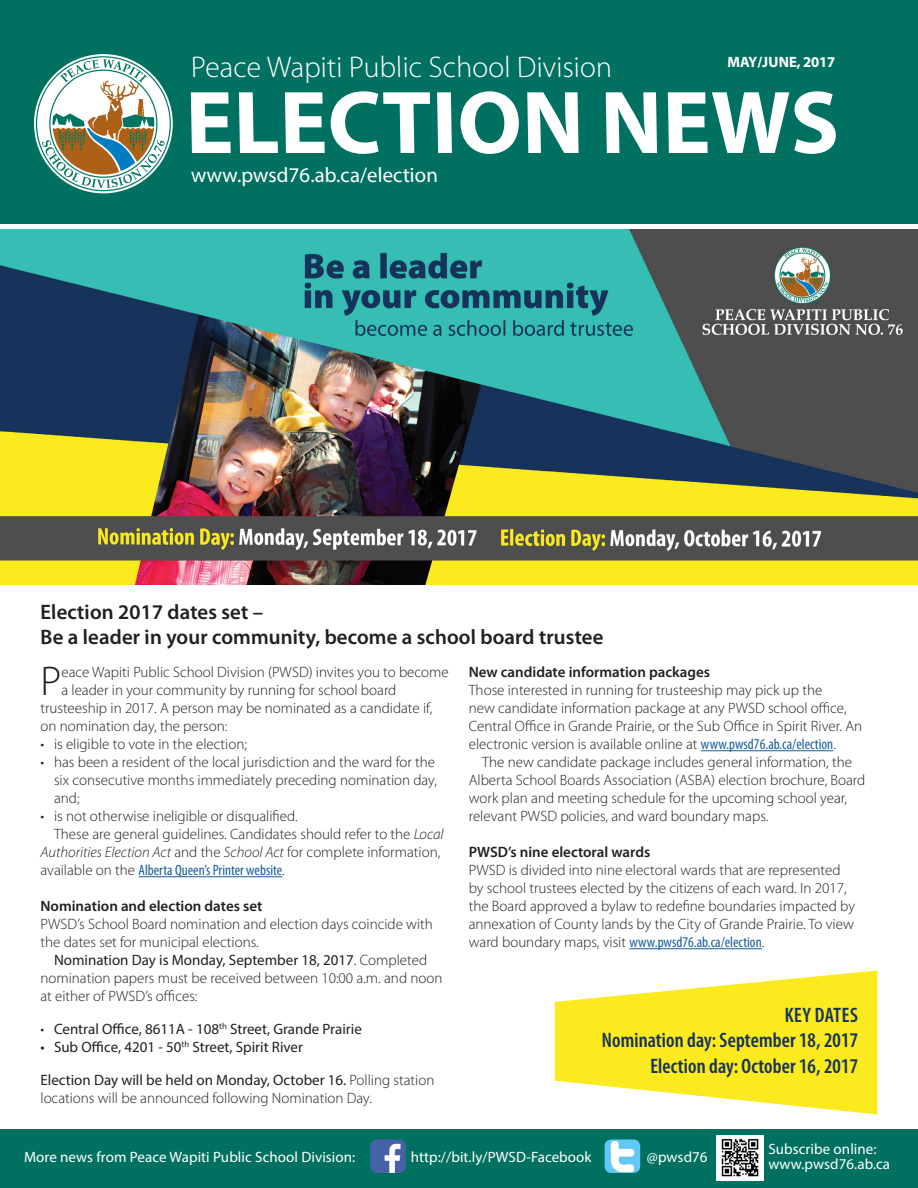
<style>
.page{position:relative;width:918px;height:1188px;background:#fff}
.page>*{position:absolute;margin:0;border:0;box-sizing:border-box;transform-origin:0 0}
.t1{font:700 90px "Myriad Pro";color:#fff}
.Body{font:300 41.7px "Myriad Pro";color:#231f20}
.t2{font:300 30px "Myriad Pro";color:#fff}
.t3{font:600 21px/25.2px "Myriad Pro";color:#231f20}
.t4{font:600 condensed 21px "Myriad Pro";color:#17335b}
.t5{font:21px "Myriad Pro";color:#fff}
.Body-2{font:300 15px/18px "Myriad Pro";color:#231f20}
.t6{font:15px "Myriad Pro";letter-spacing:.005em;color:#fff}
.Body-3{font:15px "Myriad Pro";color:#231f20}
.t7{font:700 15px "Myriad Pro";color:#fff}
.s1{font-weight:600}
.s2{font-weight:400;font-stretch:condensed;color:#175d9e}
.s3{font-style:italic}
.s4{font-weight:400}
.s5{font-weight:300}
</style>
<div class="page">
<svg style="left:555px;top:970px;width:323px;height:144px;fill:#fbea1e"></svg>
<img style="left:0;top:229px;width:918px;height:356px">
<div style="left:0;top:0;width:918px;height:224px;background:#007161"></div>
<hr style="left:138px;top:876px;width:144px;height:1px;background:#175d9e">
<svg style="left:34px;top:54px;width:139px;height:139px"></svg>
<svg style="left:37px;top:57px;width:133px;height:134px"></svg>
<svg style="left:42px;top:59px;width:123px;height:129px"></svg>
<div style="left:0;top:1130px;width:918px;height:58px;background:#007161"></div>
<img style="left:370px;top:1139px;width:36px;height:34px">
<img style="left:605px;top:1139px;width:35px;height:34px">
<img style="left:716px;top:1135px;width:48px;height:45px">
<hr style="left:701px;top:750px;width:132px;height:1px;background:#175d9e">
<hr style="left:629px;top:948px;width:133px;height:1px;background:#175d9e">
<p class="t2" style="left:191px;top:50px;width:423px">Peace Wapiti Public School Division</p>
<p class="t7" style="left:728px;top:52px;width:110px">MAY/JUNE, 2017</p>
<p class="t1" style="left:186px;top:64px;width:657px">ELECTION NEWS</p>
<p class="t5" style="left:191px;top:162px;width:249px">www.pwsd76.ab.ca/election</p>
<p class="t3" style="left:40px;top:599px;width:565px">Election 2017 dates set –<br>Be a leader in your community, become a school board trustee</p>
<p class="Body" style="left:40px;top:658px;width:22px">P</p>
<p class="Body-2" style="left:61px;top:664px;width:389px">eace Wapiti Public School Division (PWSD) invites you to become</p>
<p class="Body-2" style="left:469px;top:664px;width:395px"><span class="s1">New candidate information packages<br></span>Those interested in running for trusteeship may pick up the<br>new candidate information package at any PWSD school office, Central Office in Grande Prairie, or the Sub Office in Spirit River. An electronic version is available online at <span class="s2">www.pwsd76.ab.ca/election</span>.</p>
<p class="Body-2" style="left:469px;top:754px;width:398px;text-indent:14px">The new candidate package includes general information, the Alberta School Boards Association (ASBA) election brochure, Board work plan and meeting schedule for the upcoming school year, relevant PWSD policies, and ward boundary maps.</p>
<p class="Body-2" style="left:469px;top:844px;width:388px"><span class="s1">PWSD’s nine electoral wards<br></span>PWSD is divided into nine electoral wards that are represented by school trustees elected by the citizens of each ward. In 2017, the Board approved a bylaw to redefine boundaries impacted by annexation of County lands by the City of Grande Prairie. To view ward boundary maps, visit <span class="s2">www.pwsd76.ab.ca/election</span>.</p>
<p class="Body-2" style="left:61px;top:682px;width:336px">a leader in your community by running for school board</p>
<p class="Body-2" style="left:40px;top:700px;width:393px">trusteeship in 2017. A person may be nominated as a candidate if,</p>
<p class="Body-2" style="left:40px;top:718px;width:188px">on nomination day, the person:</p>
<p class="Body-2" style="left:40px;top:736px;width:208px">• is eligible to vote in the election;</p>
<p class="Body-2" style="left:54px;top:754px;width:385px;text-indent:-14px">• has been a resident of the local jurisdiction and the ward for the six consecutive months immediately preceding nomination day, and;</p>
<p class="Body-2" style="left:40px;top:808px;width:259px">• is not otherwise ineligible or disqualified.</p>
<p class="Body-2" style="left:40px;top:826px;width:405px;text-indent:14px">These are general guidelines. Candidates should refer to the <span class="s3">Local<br>Authorities Election Act</span> and the <span class="s3">School Act</span> for complete information, available on the <span class="s2">Alberta Queen’s Printer website</span>.</p>
<p class="Body-2" style="left:40px;top:898px;width:394px"><span class="s1">Nomination and election dates set<br></span>PWSD’s School Board nomination and election days coincide with the dates set for municipal elections.</p>
<p class="Body-2" style="left:40px;top:952px;width:404px;text-indent:14px"><span class="s4">Nomination Day is Monday, September 18, 2017</span>. Completed nomination papers must be received between 10:00 a.m. and noon at either of PWSD’s offices:</p>
<p class="Body-3" style="left:40px;top:1020px;width:323px"><span class="s5">•</span> Central Office, 8611A - 108<sup>th</sup> Street, Grande Prairie</p>
<p class="Body-3" style="left:40px;top:1038px;width:264px">• Sub Office, 4201 - 50<sup>th</sup> Street, Spirit River</p>
<p class="Body-2" style="left:40px;top:1072px;width:395px"><span class="s4">Election Day will be held on Monday, October 16.</span> Polling station locations will be announced following Nomination Day.</p>
<p class="t4" style="left:785px;top:1002px;width:75px">KEY DATES</p>
<p class="t4" style="left:602px;top:1028px;width:258px">Nomination day: September 18, 2017</p>
<p class="t4" style="left:650px;top:1053px;width:210px">Election day: October 16, 2017</p>
<p class="t6" style="left:24px;top:1147px;width:333px">More news from Peace Wapiti Public School Division:</p>
<p class="t6" style="left:411px;top:1147px;width:182px">http://bit.ly/PWSD-Facebook</p>
<p class="t6" style="left:647px;top:1147px;width:62px">@pwsd76</p>
<p class="t6" style="left:768px;top:1139px;width:110px">Subscribe online:</p>
<p class="t6" style="left:768px;top:1154px;width:123px">www.pwsd76.ab.ca</p>
</div>
